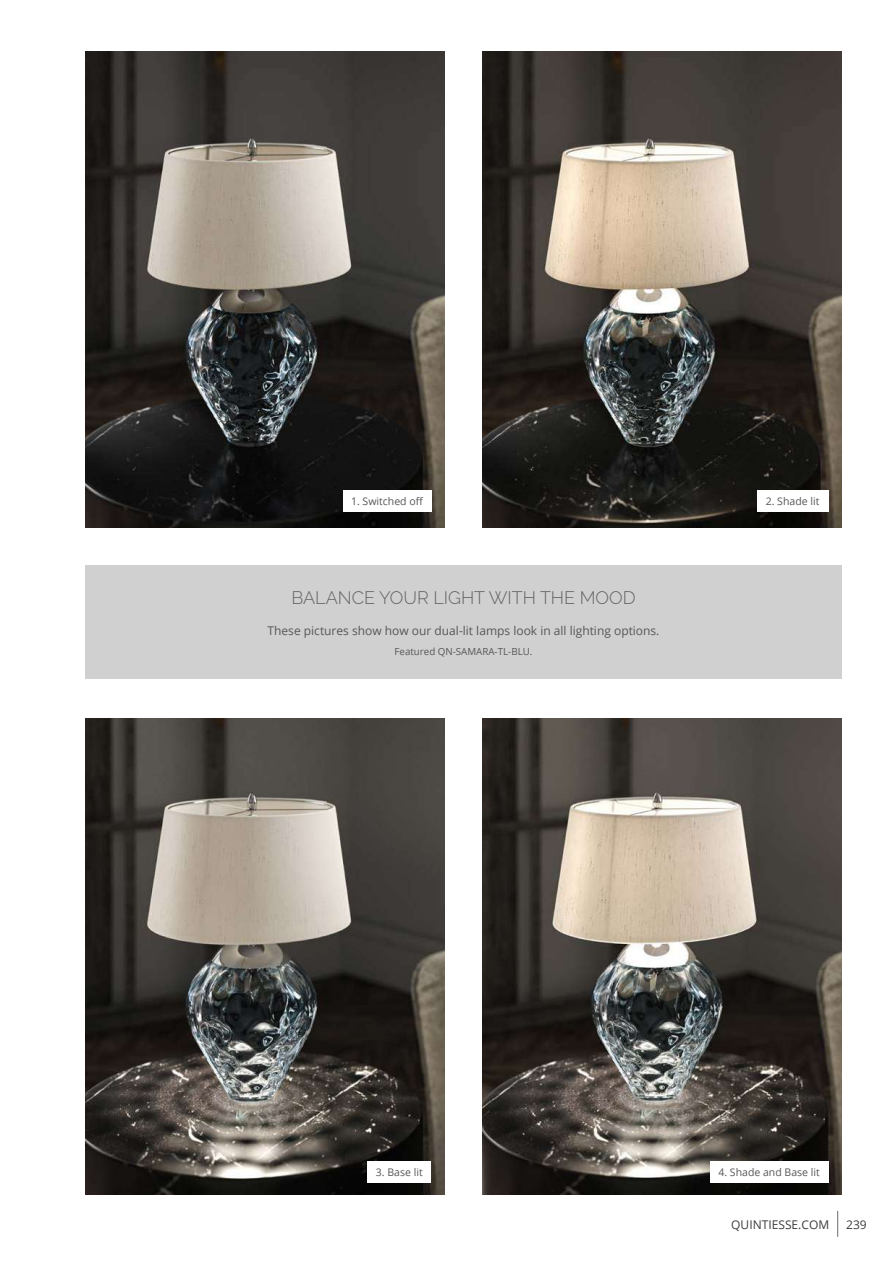
<style>
.page{position:relative;width:893px;height:1263px;background:#fff}
.page>*{position:absolute;margin:0;border:0;box-sizing:border-box;transform-origin:0 0}
.t1{font:300 18px "Raleway";color:#646363}
.t2{font:12px "Open Sans";color:#575756}
.t3{font:12px "Open Sans";color:#3c3c3b}
.t4{font:10.5px "Open Sans";color:#575756}
.t5{font:9.75px "Open Sans";color:#575756}
</style>
<div class="page">
<svg style="left:837px;top:1211px;width:1px;height:26px"></svg>
<div style="left:85px;top:565px;width:757px;height:113px;background:#d0d0d0"></div>
<img style="left:483px;top:719px;width:359px;height:476px">
<img style="left:85px;top:51px;width:359px;height:476px">
<img style="left:85px;top:719px;width:359px;height:476px">
<img style="left:483px;top:51px;width:359px;height:476px">
<div style="left:343px;top:490px;width:88px;height:21px;background:#fff"></div>
<div style="left:367px;top:1161px;width:64px;height:21px;background:#fff"></div>
<div style="left:710px;top:1161px;width:118px;height:21px;background:#fff"></div>
<div style="left:757px;top:490px;width:71px;height:21px;background:#fff"></div>
<p class="t4" style="left:351px;top:494px;width:74px">1. Switched off</p>
<h1 class="t1" style="left:291px;top:587px;width:346px">BALANCE YOUR LIGHT WITH THE MOOD</h1>
<p class="t2" style="left:268px;top:622px;width:393px">These pictures show how our dual-lit lamps look in all lighting options.</p>
<p class="t5" style="left:395px;top:645px;width:139px">Featured QN-SAMARA-TL-BLU.</p>
<p class="t4" style="left:766px;top:494px;width:55px">2. Shade lit</p>
<p class="t4" style="left:376px;top:1164px;width:48px">3. Base lit</p>
<p class="t4" style="left:718px;top:1164px;width:103px">4. Shade and Base lit</p>
<p class="t3" style="left:731px;top:1216px;width:99px">QUINTIESSE.COM</p>
<p class="t3" style="left:846px;top:1216px;width:22px">239</p>
</div>
